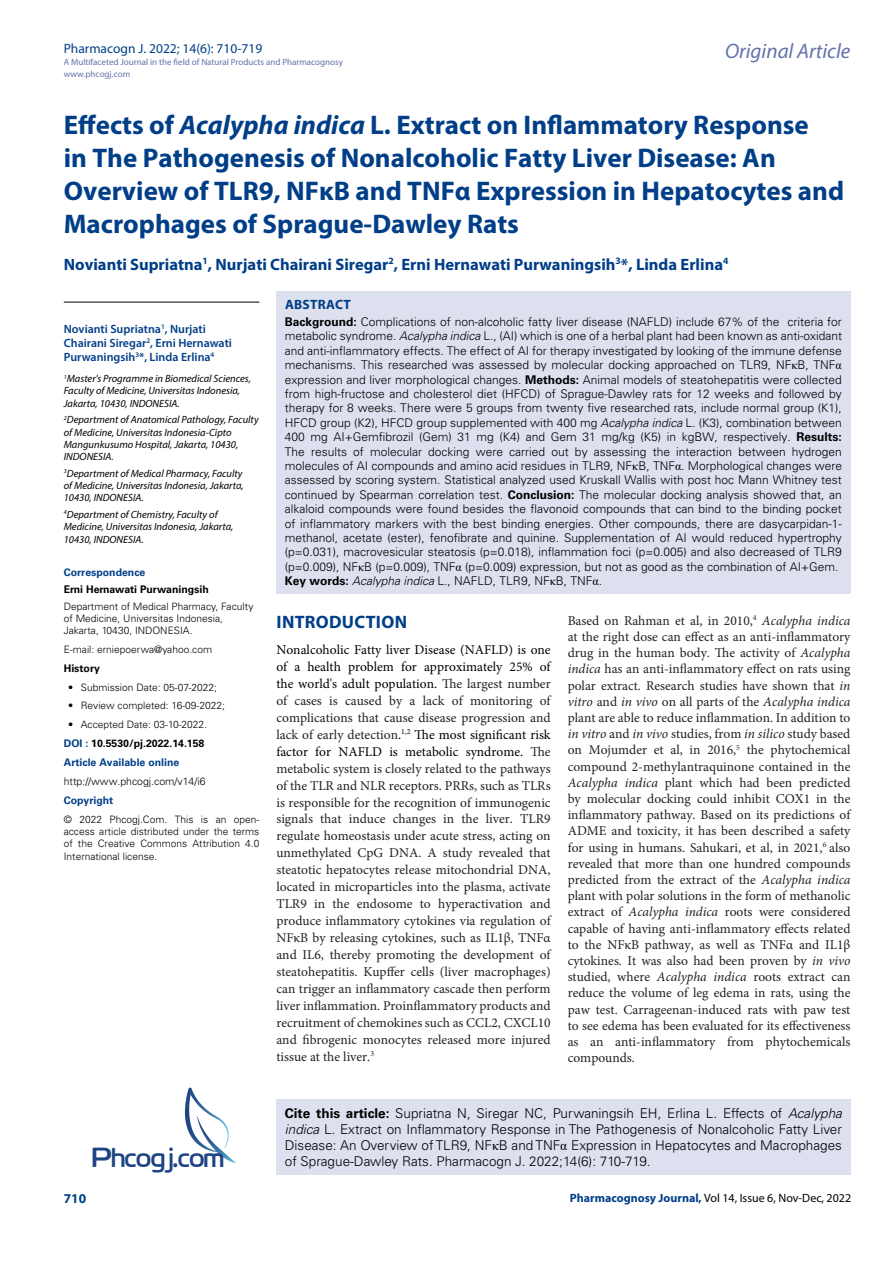
<style>
.page{position:relative;width:893px;height:1263px;background:#fff}
.page>*{position:absolute;margin:0;border:0;box-sizing:border-box;transform-origin:0 0}
.t1{font:27.6px "Cloud World";color:#1e4384}
.t2{font:700 27px/33px "Myriad Pro";color:#003e88}
.t3{font:italic 21px "Myriad Pro";color:#6273aa}
.t4{font:700 18px "Myriad Pro";letter-spacing:.015em;color:#003e88}
.t5{font:700 16.5px "Myriad Pro";color:#003e88}
.t6{font:13.5px/16.2px "Minion Pro";color:#202124;text-align:justify}
.t7{font:300 13.5px/16.2px "Univers LT Std";color:#000;text-align:justify}
.t8{font:13.5px "Myriad Pro";color:#003f89}
.t9{font:700 13.5px "Myriad Pro";letter-spacing:.02em;color:#003e88}
.t10{font:300 12px/14.4px "Univers LT Std";color:#000}
.t11{font:600 12px/14.4px "Myriad Pro";color:#003e88}
.t12{font:12px "Myriad Pro";color:#000}
.t13{font:italic 10.5px/12.3px "Myriad Pro";color:#000}
.t14{font:700 10.5px/18.9px "Univers LT Std";color:#003e88}
.t15{font:700 10.5px "Univers LT Std";color:#000}
.t16{font:300 10.5px "Univers LT Std";color:#000}
.t17{font:300 10.2px/12.3px "Univers LT Std";color:#000}
.t18{font:9px/12px "Myriad Pro";color:#6273aa}
.s1{font-style:italic}
.s2{color:#000}
.s3{font-weight:700}
.s4{font-family:"Times New Roman";font-weight:400}
.s5{font-weight:700;color:#003e88}
</style>
<div class="page">
<div style="left:276px;top:1099px;width:574px;height:76px;background:#dde0ef"></div>
<svg style="left:185px;top:1087px;width:51px;height:76px"></svg>
<div style="left:276px;top:291px;width:574px;height:303px;background:#dde0ef"></div>
<hr style="left:64px;top:302px;width:195px;height:1px;background:#000">
<p class="t8" style="left:64px;top:40px;width:200px">Pharmacogn J. 2022; 14(6): 710-719</p>
<p class="t18" style="left:64px;top:55px;width:281px">A Multifaceted Journal in the field of Natural Products and Pharmacognosy www.phcogj.com</p>
<h3 class="t3" style="left:725px;top:38px;width:127px">Original Article</h3>
<h2 class="t2" style="left:64px;top:108px;width:782px">Effects of <span class="s1">Acalypha indica</span> L. Extract on Inflammatory Response<br>in The Pathogenesis of Nonalcoholic Fatty Liver Disease: An Overview of TLR9, NFκB and TNFα Expression in Hepatocytes and Macrophages of Sprague-Dawley Rats</h2>
<p class="t5" style="left:64px;top:253px;width:666px">Novianti Supriatna<sup>1</sup>, Nurjati Chairani Siregar<sup>2</sup>, Erni Hernawati Purwaningsih<sup>3</sup>*, Linda Erlina<sup>4</sup></p>
<p class="t11" style="left:64px;top:321px;width:170px">Novianti Supriatna<sup>1</sup>, Nurjati<br>Chairani Siregar<sup>2</sup>, Erni Hernawati<br>Purwaningsih<sup>3</sup>*, Linda Erlina<sup>4</sup></p>
<p class="t13" style="left:64px;top:372px;width:189px"><sup>1</sup>Master's Programme in Biomedical Sciences,<br>Faculty of Medicine, Universitas Indonesia,<br>Jakarta, 10430, INDONESIA.</p>
<p class="t13" style="left:64px;top:413px;width:196px"><sup>2</sup>Department of Anatomical Pathology, Faculty of Medicine, Universitas Indonesia-Cipto Mangunkusumo Hospital, Jakarta, 10430, INDONESIA.</p>
<p class="t13" style="left:64px;top:467px;width:182px;text-align:justify"><sup>3</sup>Department of Medical Pharmacy, Faculty of Medicine, Universitas Indonesia, Jakarta, 10430, INDONESIA.</p>
<p class="t13" style="left:64px;top:508px;width:171px"><sup>4</sup>Department of Chemistry, Faculty of<br>Medicine, Universitas Indonesia, Jakarta,<br>10430, INDONESIA.</p>
<p class="t14" style="left:64px;top:563px;width:83px">Correspondence</p>
<p class="t15" style="left:64px;top:583px;width:146px">Erni Hernawati Purwaningsih</p>
<p class="t17" style="left:64px;top:600px;width:191px">Department of Medical Pharmacy, Faculty of Medicine, Universitas Indonesia,<br>Jakarta, 10430, INDONESIA.</p>
<p class="t17" style="left:64px;top:643px;width:150px">E-mail: erniepoerwa@yahoo.com</p>
<p class="t15" style="left:64px;top:662px;width:38px">History</p>
<p class="t17" style="left:68px;top:681px;width:150px">• Submission Date: 05-07-2022;</p>
<p class="t17" style="left:68px;top:699px;width:158px">• Review completed: 16-09-2022;</p>
<p class="t17" style="left:68px;top:718px;width:140px">• Accepted Date: 03-10-2022.</p>
<p class="t14" style="left:64px;top:734px;width:142px">DOI : <span class="s2">10.5530/pj.2022.14.158<br></span>Article Available online</p>
<p class="t16" style="left:64px;top:775px;width:143px">http://www.phcogj.com/v14/i6</p>
<p class="t14" style="left:64px;top:791px;width:51px">Copyright</p>
<p class="t17" style="left:64px;top:813px;width:197px;text-align:justify">© 2022 Phcogj.Com. This is an open&shy;access article distributed under the terms of the Creative Commons Attribution 4.0<br>International license.</p>
<p class="t9" style="left:285px;top:296px;width:67px">ABSTRACT</p>
<p class="t10" style="left:285px;top:314px;width:559px"><span class="s3">Background:</span> Complications of non-alcoholic fatty liver disease (NAFLD) include 67% of the criteria for metabolic syndrome. <span class="s1">Acalypha indica</span> L., (AI) which is one of a herbal plant had been known as anti-oxidant and anti-inflammatory effects. The effect of AI for therapy investigated by looking of the immune defense mechanisms. This researched was assessed by molecular docking approached on TLR9, NF<span class="s4">κ</span>B, TNF<span class="s4">α </span>expression and liver morphological changes. <span class="s3">Methods:</span> Animal models of steatohepatitis were collected from high-fructose and cholesterol diet (HFCD) of Sprague-Dawley rats for 12 weeks and followed by therapy for 8 weeks. There were 5 groups from twenty five researched rats, include normal group (K1), HFCD group (K2), HFCD group supplemented with 400 mg <span class="s1">Acalypha indica</span> L. (K3), combination between 400 mg AI+Gemfibrozil (Gem) 31 mg (K4) and Gem 31 mg/kg (K5) in kgBW, respectively. <span class="s3">Results:<br></span>The results of molecular docking were carried out by assessing the interaction between hydrogen molecules of AI compounds and amino acid residues in TLR9, NF<span class="s4">κ</span>B, TNF<span class="s4">α</span>. Morphological changes were assessed by scoring system. Statistical analyzed used Kruskall Wallis with post hoc Mann Whitney test continued by Spearman correlation test. <span class="s3">Conclusion:</span> The molecular docking analysis showed that, an alkaloid compounds were found besides the flavonoid compounds that can bind to the binding pocket of inflammatory markers with the best binding energies. Other compounds, there are dasycarpidan-1- methanol, acetate (ester), fenofibrate and quinine. Supplementation of AI would reduced hypertrophy (p=0.031), macrovesicular steatosis (p=0.018), inflammation foci (p=0.005) and also decreased of TLR9 (p=0.009), NF<span class="s4">κ</span>B (p=0.009), TNF<span class="s4">α</span> (p=0.009) expression, but not as good as the combination of AI+Gem.<br><span class="s3">Key words:</span> <span class="s1">Acalypha indica</span> L., NAFLD, TLR9, NF<span class="s4">κ</span>B, TNF<span class="s4">α</span>.</p>
<h3 class="t4" style="left:277px;top:611px;width:132px">INTRODUCTION</h3>
<p class="t6" style="left:276px;top:641px;width:276px;line-height:17px"><span class="s2">Nonalcoholic Fatty liver Disease (NAFLD) is one of a health problem for approximately 25% of the world's adult population.</span> The largest number of cases is caused by a lack of monitoring of complications that cause disease progression and lack of early detection<span class="s2">.</span><sup>1,2</sup> <span class="s2">The most significant risk factor for NAFLD is metabolic syndrome.</span> The metabolic system is closely related to the pathways of the TLR and NLR receptors. PRRs, such as TLRs is responsible for the recognition of immunogenic signals that induce changes in the liver. TLR9 regulate homeostasis under acute stress, acting on unmethylated CpG DNA. A study revealed that steatotic hepatocytes release mitochondrial DNA, located in microparticles into the plasma, activate TLR9 in the endosome to hyperactivation and produce inflammatory cytokines via regulation of NFκB by releasing cytokines, such as IL1β, TNFα and IL6, thereby promoting the development of steatohepatitis. Kupffer cells (liver macrophages) can trigger an inflammatory cascade then perform liver inflammation. Proinflammatory products and recruitment of chemokines such as CCL2, CXCL10 and fibrogenic monocytes released more injured tissue at the liver.<sup>3</sup></p>
<p class="t6" style="left:568px;top:612px;width:284px">Based on Rahman et al, in 2010,<sup>4</sup> <span class="s1">Acalypha indica </span>at the right dose can effect as an anti-inflammatory drug in the human body. The activity of <span class="s1">Acalypha indica</span> has an anti-inflammatory effect on rats using polar extract. Research studies have shown that <span class="s1">in vitro</span> and <span class="s1">in vivo</span> on all parts of the <span class="s1">Acalypha indica </span>plant are able to reduce inflammation. In addition to <span class="s1">in vitro</span> and <span class="s1">in vivo</span> studies, from <span class="s1">in silico</span> study based on Mojumder et al, in 2016,<sup>5</sup> the phytochemical compound 2-methylantraquinone contained in the <span class="s1">Acalypha indica</span> plant which had been predicted by molecular docking could inhibit COX1 in the inflammatory pathway. Based on its predictions of ADME and toxicity, it has been described a safety for using in humans. Sahukari, et al, in 2021,<sup>6</sup> also revealed that more than one hundred compounds predicted from the extract of the <span class="s1">Acalypha indica </span>plant with polar solutions in the form of methanolic extract of <span class="s1">Acalypha indica</span> roots were considered capable of having anti-inflammatory effects related to the NFκB pathway, as well as TNFα and IL1β cytokines. It was also had been proven by <span class="s1">in vivo </span>studied, where <span class="s1">Acalypha indica</span> roots extract can reduce the volume of leg edema in rats, using the paw test. Carrageenan-induced rats with paw test to see edema has been evaluated for its effectiveness as an anti-inflammatory from phytochemicals compounds.</p>
<p class="t7" style="left:285px;top:1105px;width:559px"><span class="s3">Cite this article:</span> Supriatna N, Siregar NC, Purwaningsih EH, Erlina L. Effects of <span class="s1">Acalypha indica</span> L. Extract on Inflammatory Response in The Pathogenesis of Nonalcoholic Fatty Liver Disease: An Overview of TLR9, NF<span class="s4">κ</span>B and TNF<span class="s4">α</span> Expression in Hepatocytes and Macrophages</p>
<h1 class="t1" style="left:92px;top:1136px;width:134px">Phcogj.com</h1>
<p class="t7" style="left:285px;top:1153px;width:367px">of Sprague-Dawley Rats. Pharmacogn J. 2022;14(6): 710-719.</p>
<p class="t12" style="left:570px;top:1190px;width:283px"><span class="s5">Pharmacognosy Journal,</span> Vol 14, Issue 6, Nov-Dec, 2022</p>
<p class="t9" style="left:64px;top:1190px;width:24px">710</p>
</div>
